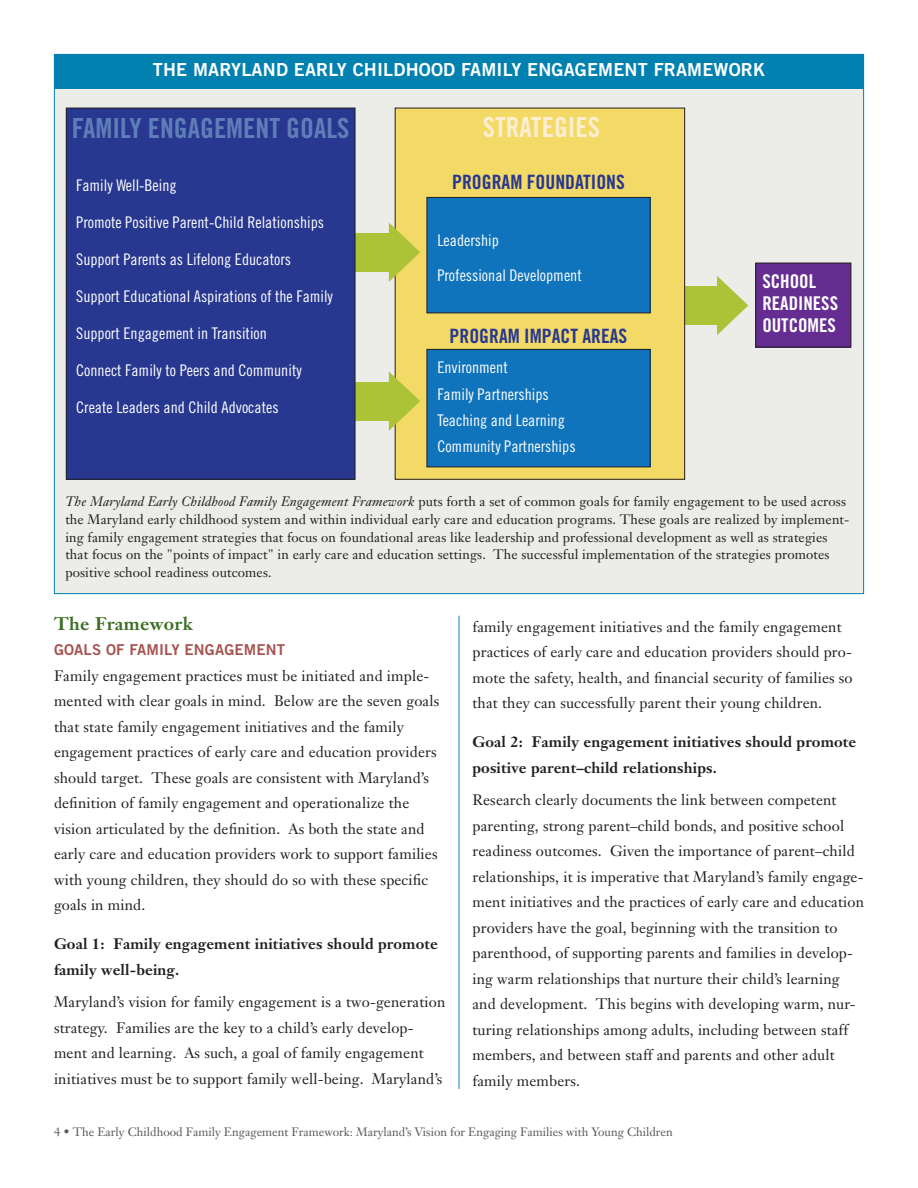
<style>
.page{position:relative;width:918px;height:1188px;background:#fff}
.page>*{position:absolute;margin:0;border:0;box-sizing:border-box;transform-origin:0 0}
.t1{font:27.75px "Trade Gothic Bold Cond Twenty";color:#5f7eb8}
.t2{font:27.75px "Trade Gothic Bold Cond Twenty";color:#feefd2}
.t3{font:19.8px "Trade Gothic Bold Cond Twenty";color:#283890}
.t4{font:18.9px/21.9px "Trade Gothic Bold Cond Twenty";color:#fff}
.t5{font:18px "Trade Gothic Bold Two";letter-spacing:.01em;color:#fff}
.t6{font:700 18px "Janson Text";letter-spacing:.02em;color:#3b6e23}
.t7{font:16.05px/26.2px "Trade Gothic Cond Eighteen";color:#fff}
.t8{font:15px/25.5px "Janson Text";letter-spacing:.01em;color:#231f20}
.t9{font:700 15px/25.5px "Janson Text";letter-spacing:.01em;color:#231f20}
.t10{font:15px "Trade Gothic Bold Two";letter-spacing:.01em;color:#a65451}
.t11{font:13.5px/18px "Janson Text";letter-spacing:.01em;color:#231f20}
.t12{font:12px "Janson Text";color:#57585a}
.s1{font-style:italic}
</style>
<div class="page">
<div style="left:54px;top:54px;width:810px;height:540px;background:#ecece8;border:1px solid #0081b0"></div>
<div style="left:54px;top:54px;width:810px;height:35px;background:#0081b0"></div>
<hr style="left:459px;top:616px;width:1px;height:473px;background:#0081b0">
<svg style="left:717px;top:276px;width:31px;height:59px"></svg>
<div style="left:680px;top:286px;width:39px;height:39px;background:#acc237"></div>
<div style="left:395px;top:108px;width:290px;height:371px;background:#f3d965"></div>
<div style="left:395px;top:108px;width:290px;height:372px;border:1px solid #231f20"></div>
<div style="left:427px;top:197px;width:223px;height:116px;background:#1074bc"></div>
<div style="left:427px;top:197px;width:224px;height:116px;border:1px solid #231f20"></div>
<div style="left:427px;top:349px;width:223px;height:118px;background:#1074bc"></div>
<div style="left:427px;top:349px;width:224px;height:118px;border:1px solid #231f20"></div>
<div style="left:756px;top:263px;width:95px;height:84px;background:#652d91"></div>
<div style="left:755px;top:263px;width:96px;height:85px;border:1px solid #231f20"></div>
<svg style="left:389px;top:223px;width:31px;height:59px"></svg>
<div style="left:321px;top:233px;width:70px;height:39px;background:#acc237"></div>
<svg style="left:389px;top:371px;width:31px;height:60px"></svg>
<div style="left:321px;top:382px;width:70px;height:38px;background:#acc237"></div>
<div style="left:66px;top:108px;width:289px;height:371px;background:#283890"></div>
<div style="left:66px;top:108px;width:290px;height:372px;border:1px solid #231f20"></div>
<p class="t5" style="left:153px;top:58px;width:614px">THE MARYLAND EARLY CHILDHOOD FAM ILY ENGAGEM ENT FRAM EWORK</p>
<h1 class="t1" style="left:72px;top:111px;width:279px">FAMILY ENGAGEMENT GOALS</h1>
<p class="t7" style="left:76px;top:172px;width:102px">Family Well-Being</p>
<p class="t7" style="left:76px;top:209px;width:249px">Promote Positive Parent-Child Relationships</p>
<p class="t7" style="left:76px;top:246px;width:216px">Support Parents as Lifelong Educators</p>
<p class="t7" style="left:76px;top:283px;width:258px">Support Educational Aspirations of the Family</p>
<p class="t7" style="left:76px;top:320px;width:192px">Support Engagement in Transition</p>
<p class="t7" style="left:76px;top:357px;width:227px">Connect Family to Peers and Community</p>
<p class="t7" style="left:76px;top:394px;width:204px">Create Leaders and Child Advocates</p>
<h1 class="t2" style="left:483px;top:110px;width:119px">STRATEGIES</h1>
<h2 class="t3" style="left:452px;top:170px;width:174px">PROGRAM FOUNDATIONS</h2>
<p class="t7" style="left:437px;top:223px;width:146px;line-height:35px">Leadership<br>Professional Development</p>
<h2 class="t3" style="left:450px;top:324px;width:179px">PROGRAM IMPACT AREAS</h2>
<p class="t7" style="left:437px;top:354px;width:140px">Environment<br>Family Partnerships<br>Teaching and Learning<br>Community Partnerships</p>
<p class="t4" style="left:762px;top:270px;width:77px">SCHOOL<br>READINESS<br>OUTCOMES</p>
<p class="t11" style="left:65px;top:492px;width:786px"><span class="s1">The Maryland Early Childhood Family Engagement Framework</span> puts forth a set of common goals for family engagement to be used across the Maryland early childhood system and within individual early care and education programs. These goals are realized by implement&shy;ing family engagement strategies that focus on foundational areas like leadership and professional development as well as strategies that focus on the "points of impact" in early care and education settings. The successful implementation of the strategies promotes positive school readiness outcomes.</p>
<p class="t6" style="left:54px;top:612px;width:140px">The Framework</p>
<p class="t10" style="left:54px;top:641px;width:229px">GOALS OF FAM ILY ENGAGEM ENT</p>
<p class="t8" style="left:54px;top:663px;width:387px">Family engagement practices must be initiated and imple&shy;mented with clear goals in mind. Below are the seven goals that state family engagement initiatives and the family engagement practices of early care and education providers should target. These goals are consistent with Maryland’s definition of family engagement and operationalize the vision articulated by the definition. As both the state and early care and education providers work to support families with young children, they should do so with these specific goals in mind.</p>
<p class="t9" style="left:54px;top:931px;width:385px">Goal 1: Family engagement initiatives should promote family well-being.</p>
<p class="t8" style="left:54px;top:989px;width:393px">Maryland’s vision for family engagement is a two-generation strategy. Families are the key to a child’s early develop&shy;ment and learning. As such, a goal of family engagement initiatives must be to support family well-being. Maryland’s</p>
<p class="t8" style="left:472px;top:614px;width:382px">family engagement initiatives and the family engagement practices of early care and education providers should pro&shy;mote the safety, health, and financial security of families so that they can successfully parent their young children.</p>
<p class="t9" style="left:472px;top:729px;width:385px">Goal 2: Family engagement initiatives should promote positive parent–child relationships.</p>
<p class="t8" style="left:472px;top:787px;width:393px">Research clearly documents the link between competent parenting, strong parent–child bonds, and positive school readiness outcomes. Given the importance of parent–child relationships, it is imperative that Maryland’s family engage&shy;ment initiatives and the practices of early care and education providers have the goal, beginning with the transition to parenthood, of supporting parents and families in develop&shy;ing warm relationships that nurture their child’s learning and development. This begins with developing warm, nur&shy;turing relationships among adults, including between staff members, and between staff and parents and other adult family members.</p>
<p class="t12" style="left:54px;top:1124px;width:620px">4 • The Early Childhood Family Engagement Framework: Maryland’s Vision for Engaging Families with Young Children</p>
</div>
